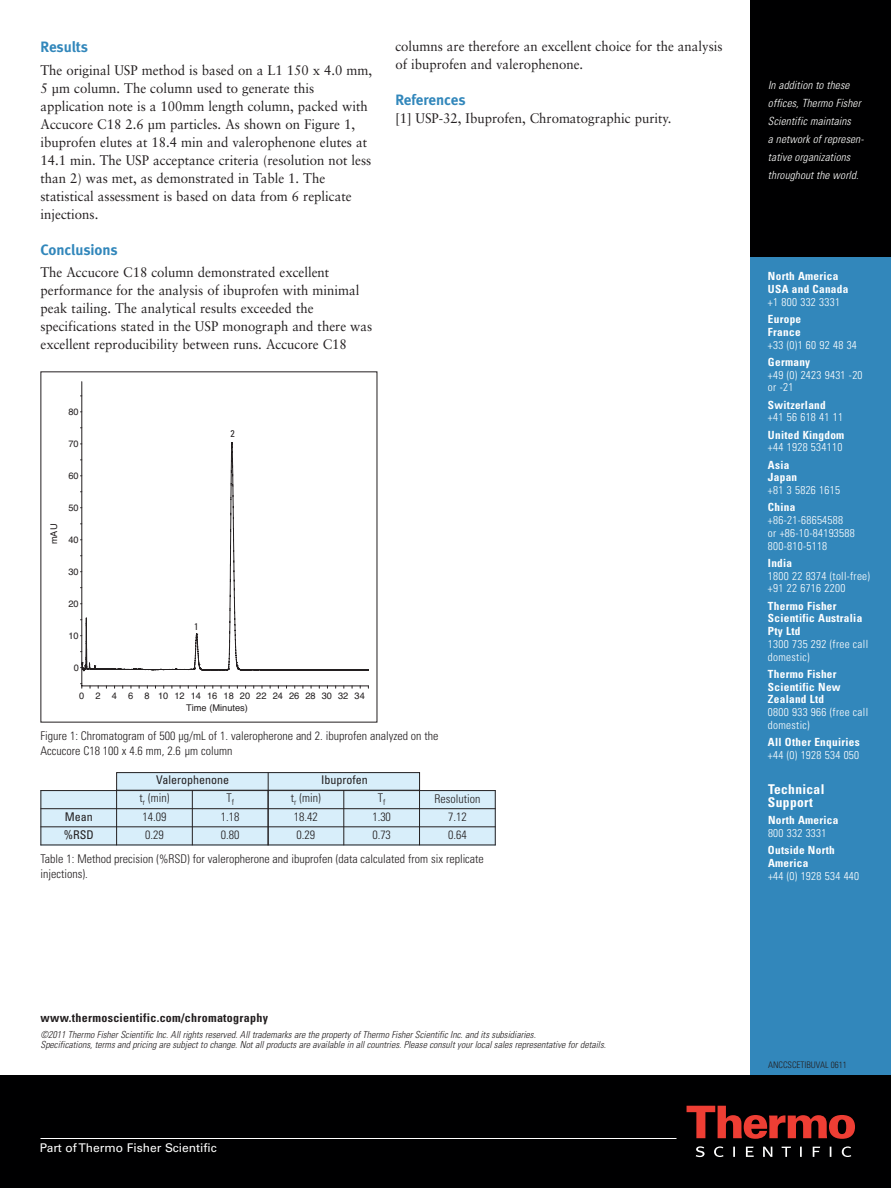
<style>
.page{position:relative;width:891px;height:1188px;background:#fff}
.page>*{position:absolute;margin:0;border:0;box-sizing:border-box;transform-origin:0 0}
.t1{font:15px "Meta Bold LF";letter-spacing:-.005em;color:#3287bb}
.t2{font:13.8px/18px "Sabon";color:#231f20;scale:.95 1}
.t3{font:700 condensed 13.5px/12.8px "Univers";letter-spacing:.025em;color:#fff}
.t4{font:300 condensed 12px/15px "Univers";color:#231f20}
.t5{font:700 condensed 12px "Univers";letter-spacing:.025em;color:#231f20}
.t6{font:condensed 12px "Univers";color:#231f20}
.t7{font:12px "Univers";color:#fff}
.t8{font:300 condensed 11.25px/12.8px "Univers";letter-spacing:.025em;color:#fff}
.t9{font:700 condensed 11.25px/12.8px "Univers";letter-spacing:.025em;color:#fff}
.t10{font:italic 300 condensed 11.25px/18px "Univers";letter-spacing:.01em;color:#fff}
.t11{font:italic 300 condensed 9.75px/10.2px "Univers";color:#231f20}
.t12{font:condensed 9.6px "Univers";color:#231f20}
.t13{font:9.3px "Helvetica";color:#231f20}
.t14{font:300 condensed 9px "Univers";color:#231f20}
</style>
<div class="page">
<div style="left:750px;top:257px;width:141px;height:931px;background:#3287bb"></div>
<div style="left:0;top:1076px;width:891px;height:112px;background:#000001"></div>
<div style="left:750px;top:0;width:141px;height:257px;background:#000001"></div>
<svg style="left:687px;top:1106px;width:168px;height:33px"></svg>
<svg style="left:696px;top:1146px;width:155px;height:11px"></svg>
<hr style="left:40px;top:1138px;width:636px;height:1px;background:#fff">
<hr style="left:81px;top:382px;width:1px;height:304px;background:#231f20">
<hr style="left:82px;top:685px;width:286px;height:1px;background:#231f20">
<svg style="left:81px;top:442px;width:288px;height:229px"></svg>
<div style="left:117px;top:773px;width:303px;height:17px;background:#d8eefa"></div>
<div style="left:116px;top:772px;width:304px;height:19px;border:1px solid #231f20"></div>
<div style="left:40px;top:790px;width:77px;height:19px;background:#d8eefa"></div>
<div style="left:117px;top:790px;width:75px;height:19px;background:#d8eefa"></div>
<div style="left:192px;top:790px;width:76px;height:19px;background:#d8eefa"></div>
<div style="left:268px;top:790px;width:76px;height:19px;background:#d8eefa"></div>
<div style="left:344px;top:790px;width:76px;height:19px;background:#d8eefa"></div>
<div style="left:420px;top:790px;width:76px;height:19px;background:#d8eefa"></div>
<div style="left:40px;top:809px;width:77px;height:18px;background:#d8eefa"></div>
<div style="left:117px;top:809px;width:75px;height:18px;background:#d8eefa"></div>
<div style="left:192px;top:809px;width:76px;height:18px;background:#d8eefa"></div>
<div style="left:268px;top:809px;width:76px;height:18px;background:#d8eefa"></div>
<div style="left:344px;top:809px;width:76px;height:18px;background:#d8eefa"></div>
<div style="left:420px;top:809px;width:76px;height:18px;background:#d8eefa"></div>
<div style="left:40px;top:827px;width:77px;height:18px;background:#d8eefa"></div>
<div style="left:117px;top:827px;width:75px;height:18px;background:#d8eefa"></div>
<div style="left:192px;top:827px;width:76px;height:18px;background:#d8eefa"></div>
<div style="left:268px;top:827px;width:76px;height:18px;background:#d8eefa"></div>
<div style="left:344px;top:827px;width:76px;height:18px;background:#d8eefa"></div>
<div style="left:420px;top:827px;width:76px;height:18px;background:#d8eefa"></div>
<hr style="left:40px;top:790px;width:1px;height:55px;background:#231f20">
<hr style="left:116px;top:790px;width:1px;height:55px;background:#231f20">
<hr style="left:192px;top:790px;width:1px;height:55px;background:#231f20">
<hr style="left:343px;top:790px;width:1px;height:55px;background:#231f20">
<hr style="left:419px;top:790px;width:1px;height:55px;background:#231f20">
<hr style="left:495px;top:790px;width:1px;height:55px;background:#231f20">
<hr style="left:40px;top:790px;width:456px;height:1px;background:#231f20">
<hr style="left:40px;top:808px;width:456px;height:1px;background:#231f20">
<hr style="left:40px;top:826px;width:456px;height:1px;background:#231f20">
<hr style="left:40px;top:845px;width:456px;height:1px;background:#231f20">
<hr style="left:268px;top:773px;width:1px;height:72px;background:#231f20">
<p class="t1" style="left:40px;top:42px;width:49px">Results</p>
<p class="t2" style="left:41px;top:62px;width:351px">The original USP method is based on a L1 150 x 4.0 mm, 5 µm column. The column used to generate this application note is a 100mm length column, packed with Accucore C18 2.6 µm particles. As shown on Figure 1, ibuprofen elutes at 18.4 min and valerophenone elutes at 14.1 min. The USP acceptance criteria (resolution not less than 2) was met, as demonstrated in Table 1. The statistical assessment is based on data from 6 replicate injections.</p>
<p class="t1" style="left:40px;top:244px;width:79px">Conclusions</p>
<p class="t2" style="left:41px;top:265px;width:351px">The Accucore C18 column demonstrated excellent performance for the analysis of ibuprofen with minimal peak tailing. The analytical results exceeded the specifications stated in the USP monograph and there was excellent reproducibility between runs. Accucore C18</p>
<p class="t13" style="left:47px;top:544px;width:23px;rotate:-90deg">mAU</p>
<p class="t13" style="left:68px;top:405px;width:12px">80</p>
<p class="t13" style="left:68px;top:437px;width:12px">70</p>
<p class="t13" style="left:68px;top:469px;width:12px">60</p>
<p class="t13" style="left:68px;top:501px;width:12px">50</p>
<p class="t13" style="left:68px;top:533px;width:12px">40</p>
<p class="t13" style="left:68px;top:565px;width:12px">30</p>
<p class="t13" style="left:68px;top:597px;width:12px">20</p>
<p class="t13" style="left:68px;top:629px;width:12px">10</p>
<p class="t13" style="left:74px;top:661px;width:7px">0</p>
<p class="t12" style="left:230px;top:430px;width:6px">2</p>
<p class="t12" style="left:194px;top:623px;width:6px">1</p>
<p class="t13" style="left:79px;top:688px;width:287px">0 2 4 6 8 10121416182022242628303234</p>
<p class="t13" style="left:186px;top:700px;width:63px">Time (Minutes)</p>
<p class="t2" style="left:395px;top:38px;width:346px">columns are therefore an excellent choice for the analysis of ibuprofen and valerophenone.</p>
<p class="t1" style="left:395px;top:95px;width:72px">References</p>
<p class="t2" style="left:395px;top:110px;width:292px">[1] USP-32, Ibuprofen, Chromatographic purity.</p>
<p class="t4" style="left:40px;top:729px;width:399px">Figure 1: Chromatogram of 500 µg/mL of 1. valeropherone and 2. ibuprofen analyzed on the<br>Accucore C18 100 x 4.6 mm, 2.6 µm column</p>
<p class="t6" style="left:156px;top:775px;width:74px">Valerophenone</p>
<p class="t6" style="left:321px;top:775px;width:48px">Ibuprofen</p>
<p class="t4" style="left:140px;top:791px;width:31px">t<sub>r</sub> (min)</p>
<p class="t4" style="left:226px;top:791px;width:9px">T<sub>f</sub></p>
<p class="t4" style="left:291px;top:791px;width:31px">t<sub>r</sub> (min)</p>
<p class="t4" style="left:378px;top:791px;width:9px">T<sub>f</sub></p>
<p class="t4" style="left:434px;top:792px;width:47px">Resolution</p>
<p class="t6" style="left:65px;top:812px;width:29px">Mean</p>
<p class="t4" style="left:142px;top:810px;width:25px">14.09</p>
<p class="t4" style="left:221px;top:810px;width:20px">1.18</p>
<p class="t4" style="left:294px;top:810px;width:25px">18.42</p>
<p class="t4" style="left:372px;top:810px;width:20px">1.30</p>
<p class="t4" style="left:448px;top:810px;width:20px">7.12</p>
<p class="t6" style="left:64px;top:830px;width:32px">%RSD</p>
<p class="t4" style="left:145px;top:828px;width:20px">0.29</p>
<p class="t4" style="left:221px;top:828px;width:20px">0.80</p>
<p class="t4" style="left:297px;top:828px;width:20px">0.29</p>
<p class="t4" style="left:372px;top:828px;width:20px">0.73</p>
<p class="t4" style="left:448px;top:828px;width:20px">0.64</p>
<p class="t4" style="left:40px;top:852px;width:445px">Table 1: Method precision (%RSD) for valeropherone and ibuprofen (data calculated from six replicate injections).</p>
<p class="t10" style="left:768px;top:77px;width:96px">In addition to these offices, Thermo Fisher<br>Scientific maintains<br>a network of represen&shy;tative organizations throughout the world.</p>
<p class="t9" style="left:768px;top:271px;width:82px">North America<br>USA and Canada</p>
<p class="t8" style="left:768px;top:297px;width:74px">+1 800 332 3331</p>
<p class="t9" style="left:768px;top:314px;width:35px">Europe<br>France</p>
<p class="t8" style="left:768px;top:339px;width:90px">+33 (0)1 60 92 48 34</p>
<p class="t9" style="left:768px;top:356px;width:44px">Germany</p>
<p class="t8" style="left:768px;top:369px;width:96px">+49 (0) 2423 9431 -20 or -21</p>
<p class="t9" style="left:768px;top:399px;width:59px">Switzerland</p>
<p class="t8" style="left:768px;top:412px;width:77px">+41 56 618 41 11</p>
<p class="t9" style="left:768px;top:429px;width:78px">United Kingdom</p>
<p class="t8" style="left:768px;top:442px;width:76px">+44 1928 534110</p>
<p class="t9" style="left:768px;top:459px;width:31px">Asia<br>Japan</p>
<p class="t8" style="left:768px;top:485px;width:74px">+81 3 5826 1615</p>
<p class="t9" style="left:768px;top:502px;width:29px">China</p>
<p class="t8" style="left:768px;top:515px;width:88px">+86-21-68654588<br>or +86-10-84193588<br>800-810-5118</p>
<p class="t9" style="left:768px;top:557px;width:26px">India</p>
<p class="t8" style="left:768px;top:570px;width:104px">1800 22 8374 (toll-free) +91 22 6716 2200</p>
<p class="t9" style="left:768px;top:600px;width:96px">Thermo Fisher<br>Scientific Australia<br>Pty Ltd</p>
<p class="t8" style="left:768px;top:639px;width:102px">1300 735 292 (free call domestic)</p>
<p class="t9" style="left:768px;top:668px;width:74px">Thermo Fisher<br>Scientific New<br>Zealand Ltd</p>
<p class="t8" style="left:768px;top:707px;width:102px">0800 933 966 (free call domestic)</p>
<p class="t9" style="left:768px;top:737px;width:93px">All Other Enquiries</p>
<p class="t8" style="left:768px;top:750px;width:93px">+44 (0) 1928 534 050</p>
<p class="t3" style="left:768px;top:784px;width:58px">Technical<br>Support</p>
<p class="t9" style="left:768px;top:815px;width:72px">North America</p>
<p class="t8" style="left:768px;top:828px;width:60px">800 332 3331</p>
<p class="t9" style="left:768px;top:845px;width:68px">Outside North<br>America</p>
<p class="t8" style="left:768px;top:870px;width:93px">+44 (0) 1928 534 440</p>
<p class="t5" style="left:40px;top:1013px;width:229px">www.thermoscientific.com/chromatography</p>
<p class="t11" style="left:40px;top:1030px;width:567px">©2011 Thermo Fisher Scientific Inc. All rights reserved. All trademarks are the property of Thermo Fisher Scientific Inc. and its subsidiaries.<br>Specifications, terms and pricing are subject to change. Not all products are available in all countries. Please consult your local sales representative for details.</p>
<p class="t7" style="left:40px;top:1144px;width:178px">Part ofThermo Fisher Scientific</p>
<p class="t14" style="left:768px;top:1062px;width:80px">ANCCSCETIBUVAL 0611</p>
</div>
